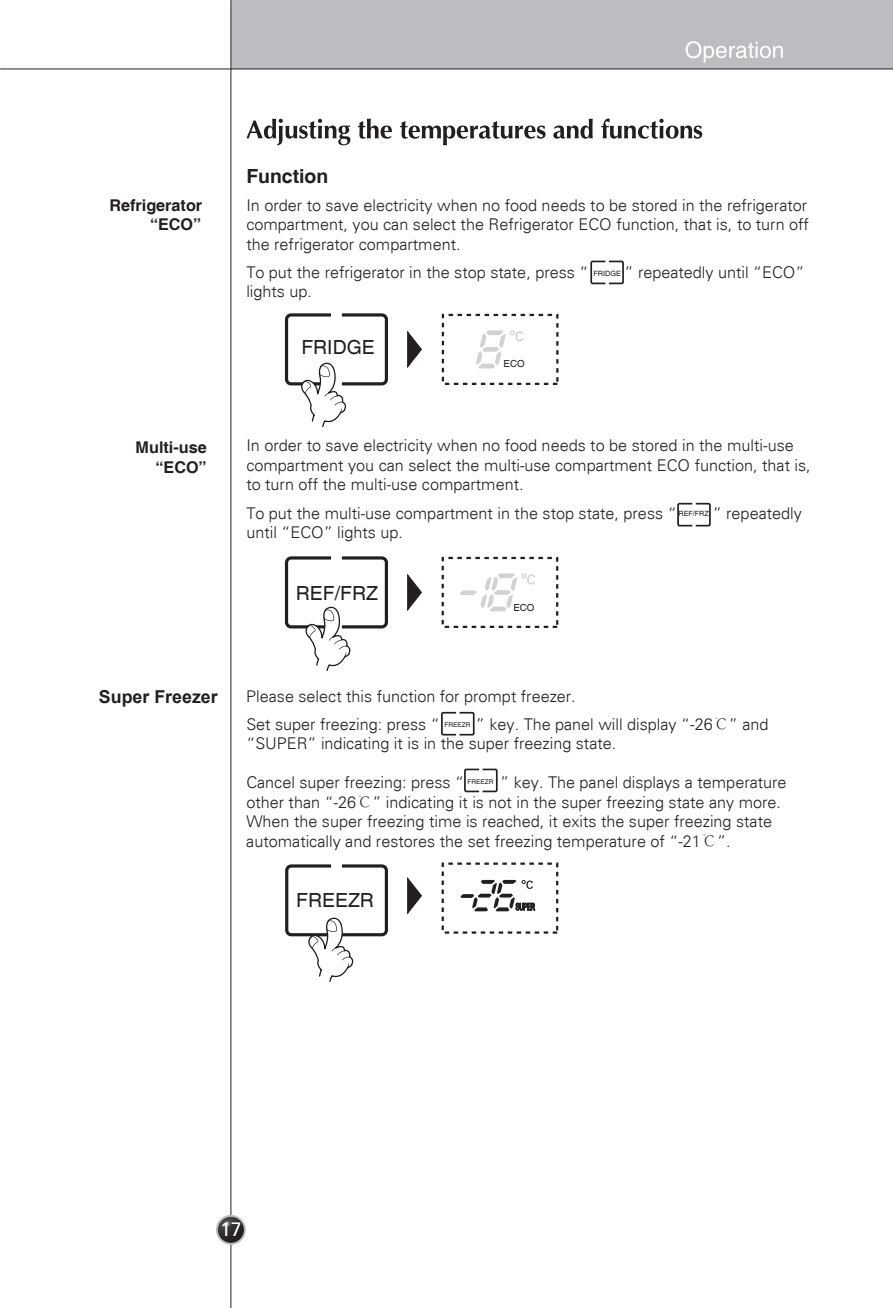
<style>
.page{position:relative;width:893px;height:1308px;background:#fff}
.page>*{position:absolute;margin:0;border:0;box-sizing:border-box;transform-origin:0 0}
.t1{font:500 19.35px "Helvetica";color:#231f20}
.t2{font:700 19.35px "Helvetica";color:#231f20}
.t3{font:19.35px "Frutiger";color:#fff}
.t4{font:700 17.78px "Arial";color:#231f20}
.t5{font:300 16.2px/19.3px "Univers";color:#231f20}
.t6{font:700 16.2px/19.3px "Helvetica";color:#231f20;text-align:right}
.t7{font:500 9.67px "Helvetica";color:#231f20}
.t8{font:500 7.2px "Helvetica";color:#231f20}
.t9{font:500 6.52px "Helvetica";color:#231f20}
.s1{font-family:"Adobe Song Std"}
</style>
<div class="page">
<div style="left:231px;top:0;width:662px;height:69px;background:#bcbdc0"></div>
<hr style="left:230px;top:0;width:1px;height:1307px;background:#231f20">
<hr style="left:0;top:68px;width:893px;height:1px;background:#231f20">
<svg style="left:216px;top:1214px;width:30px;height:30px"></svg>
<img style="left:218px;top:1216px;width:26px;height:26px;border-radius:13px">
<svg style="left:246px;top:119px;width:104px;height:26px"></svg>
<svg style="left:358px;top:119px;width:34px;height:20px"></svg>
<svg style="left:400px;top:121px;width:145px;height:24px"></svg>
<svg style="left:553px;top:119px;width:40px;height:20px"></svg>
<svg style="left:601px;top:119px;width:101px;height:20px"></svg>
<svg style="left:460px;top:880px;width:75px;height:31px"></svg>
<svg style="left:284px;top:556px;width:104px;height:115px"></svg>
<svg style="left:285px;top:864px;width:103px;height:118px"></svg>
<svg style="left:460px;top:573px;width:75px;height:38px"></svg>
<div style="left:442px;top:557px;width:116px;height:71px;border:2px dashed #231f20"></div>
<div style="left:442px;top:862px;width:116px;height:71px;border:2px dashed #231f20"></div>
<svg style="left:407px;top:574px;width:15px;height:37px"></svg>
<svg style="left:407px;top:877px;width:15px;height:37px"></svg>
<svg style="left:590px;top:260px;width:34px;height:25px"></svg>
<svg style="left:677px;top:502px;width:34px;height:25px"></svg>
<svg style="left:441px;top:711px;width:34px;height:25px"></svg>
<svg style="left:464px;top:768px;width:34px;height:25px"></svg>
<svg style="left:284px;top:313px;width:104px;height:114px"></svg>
<div style="left:442px;top:314px;width:116px;height:71px;border:2px dashed #231f20"></div>
<svg style="left:476px;top:330px;width:47px;height:38px"></svg>
<svg style="left:407px;top:331px;width:15px;height:37px"></svg>
<svg style="left:686px;top:41px;width:97px;height:22px"></svg>
<p class="t6" style="left:109px;top:196px;width:94px">Refrigerator “ECO”</p>
<p class="t2" style="left:246px;top:164px;width:84px">Function</p>
<p class="t5" style="left:246px;top:195px;width:564px;text-align:justify">In order to save electricity when no food needs to be stored in the refrigerator compartment, you can select the Refrigerator ECO function, that is, to turn off the refrigerator compartment.</p>
<p class="t5" style="left:246px;top:262px;width:344px">To put the refrigerator in the stop state, press “</p>
<p class="t5" style="left:624px;top:262px;width:182px">” repeatedly until “ECO”</p>
<p class="t5" style="left:246px;top:282px;width:67px">lights up.</p>
<p class="t8" style="left:593px;top:269px;width:29px">FRIDGE</p>
<p class="t1" style="left:301px;top:335px;width:75px">FRIDGE</p>
<p class="t7" style="left:504px;top:358px;width:23px">ECO</p>
<p class="t6" style="left:136px;top:439px;width:73px">Multi-use “ECO”</p>
<p class="t5" style="left:246px;top:436px;width:566px">In order to save electricity when no food needs to be stored in the multi-use compartment you can select the multi-use compartment ECO function, that is, to turn off the multi-use compartment.</p>
<p class="t5" style="left:246px;top:503px;width:432px">To put the multi-use compartment in the stop state, press “</p>
<p class="t5" style="left:713px;top:503px;width:91px">” repeatedly</p>
<p class="t5" style="left:246px;top:523px;width:158px">until “ECO” lights up.</p>
<p class="t8" style="left:678px;top:510px;width:32px">REF/FRZ</p>
<p class="t1" style="left:296px;top:582px;width:84px">REF/FRZ</p>
<p class="t7" style="left:513px;top:602px;width:23px">ECO</p>
<p class="t4" style="left:99px;top:685px;width:120px">Super Freezer</p>
<p class="t5" style="left:246px;top:687px;width:331px">Please select this function for prompt freezer.</p>
<p class="t5" style="left:246px;top:714px;width:524px;text-indent:230px">” key. The panel will display “-26<span class="s1">℃</span>” and “SUPER” indicating it is in the super freezing state.</p>
<p class="t5" style="left:246px;top:773px;width:219px">Cancel super freezing: press “</p>
<p class="t5" style="left:246px;top:714px;width:195px">Set super freezing: press “</p>
<p class="t9" style="left:445px;top:721px;width:27px">FREEZR</p>
<p class="t5" style="left:246px;top:773px;width:542px;text-indent:254px">” key. The panel displays a temperature other than “-26<span class="s1">℃</span>” indicating it is not in the super freezing state any more.<br>When the super freezing time is reached, it exits the super freezing state automatically and restores the set freezing temperature of “-21<span class="s1">℃</span>”.</p>
<p class="t9" style="left:468px;top:777px;width:27px">FREEZR</p>
<p class="t1" style="left:296px;top:888px;width:79px">FREEZR</p>
<p class="t3" style="left:220px;top:1217px;width:23px">17</p>
</div>
